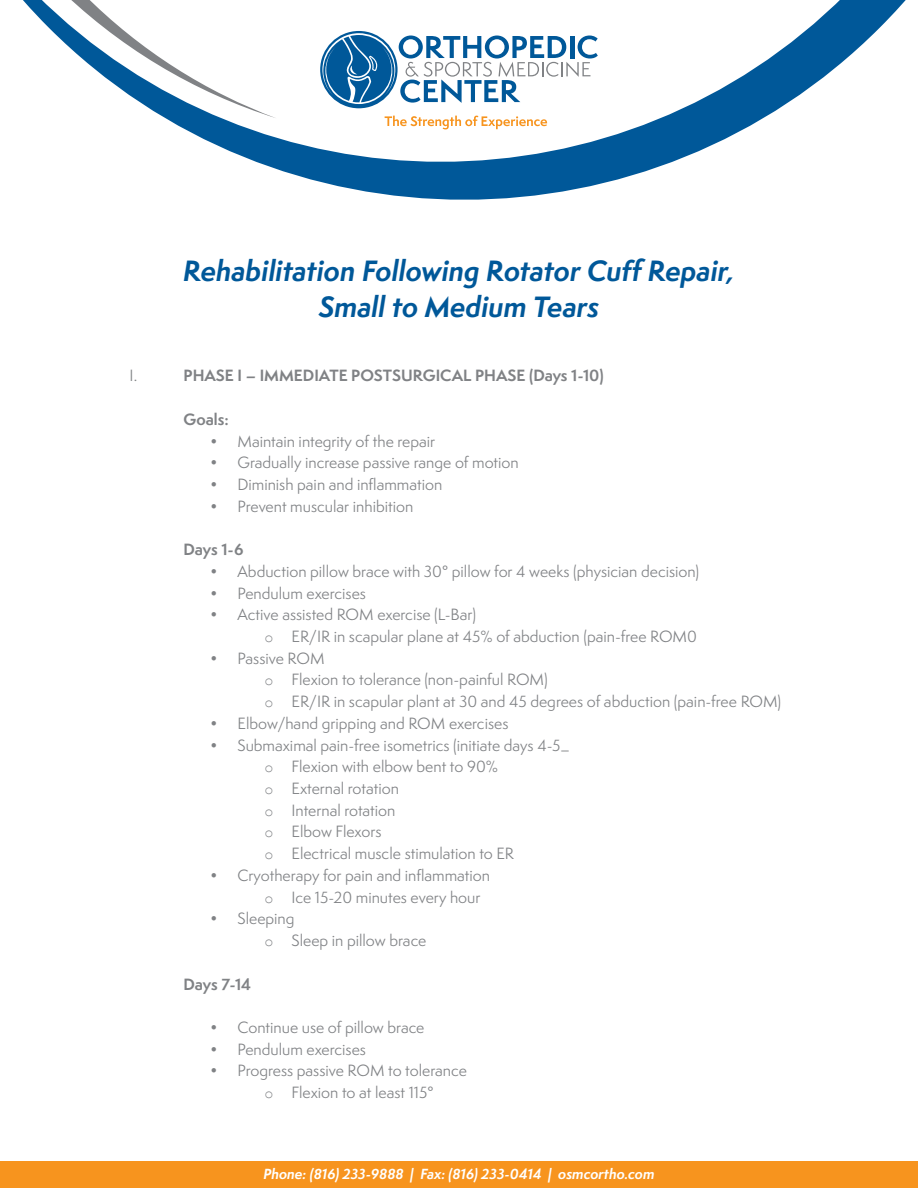
<style>
.page{position:relative;width:918px;height:1188px;background:#fff}
.page>*{position:absolute;margin:0;border:0;box-sizing:border-box;transform-origin:0 0}
.t1{font:italic 700 27px "Semplicita Pro";color:#005899}
.No_Spacing{font:15px "Semplicita Pro";color:#808285}
.No_Spacing-2{font:700 15px "Semplicita Pro";color:#808285}
.t2{font:italic 700 13.5px "Semplicita Pro";color:#fff}
.s1{font-family:"Courier New"}
</style>
<div class="page">
<div style="left:0;top:1161px;width:918px;height:27px;background:#f7941e"></div>
<svg style="left:23px;top:0;width:883px;height:200px"></svg>
<p class="t1" style="left:183px;top:251px;width:553px">Rehabilitation Following Rotator Cuff Repair,</p>
<p class="t1" style="left:319px;top:287px;width:282px">Small to Medium Tears</p>
<p class="No_Spacing" style="left:130px;top:365px;width:9px">I.</p>
<p class="No_Spacing-2" style="left:184px;top:364px;width:422px">PHASE I – IMMEDIATE POSTSURGICAL PHASE (Days 1-10)</p>
<p class="No_Spacing-2" style="left:184px;top:408px;width:47px">Goals:</p>
<p class="No_Spacing" style="left:211px;top:430px;width:226px">• Maintain integrity of the repair</p>
<p class="No_Spacing" style="left:211px;top:452px;width:310px">• Gradually increase passive range of motion</p>
<p class="No_Spacing" style="left:211px;top:474px;width:233px">• Diminish pain and inflammation</p>
<p class="No_Spacing" style="left:211px;top:495px;width:204px">• Prevent muscular inhibition</p>
<p class="No_Spacing-2" style="left:184px;top:538px;width:61px">Days 1-6</p>
<p class="No_Spacing" style="left:211px;top:561px;width:490px">• Abduction pillow brace with 30° pillow for 4 weeks (physician decision)</p>
<p class="No_Spacing" style="left:211px;top:582px;width:157px">• Pendulum exercises</p>
<p class="No_Spacing" style="left:211px;top:604px;width:267px">• Active assisted ROM exercise (L-Bar)</p>
<p class="No_Spacing" style="left:265px;top:626px;width:434px"><span class="s1">o</span> ER/IR in scapular plane at 45% of abduction (pain-free ROM0</p>
<p class="No_Spacing" style="left:211px;top:648px;width:115px">• Passive ROM</p>
<p class="No_Spacing" style="left:265px;top:669px;width:285px"><span class="s1">o</span> Flexion to tolerance (non-painful ROM)</p>
<p class="No_Spacing" style="left:265px;top:691px;width:518px"><span class="s1">o</span> ER/IR in scapular plant at 30 and 45 degrees of abduction (pain-free ROM)</p>
<p class="No_Spacing" style="left:211px;top:713px;width:299px">• Elbow/hand gripping and ROM exercises</p>
<p class="No_Spacing" style="left:211px;top:734px;width:361px">• Submaximal pain-free isometrics (initiate days 4-5_</p>
<p class="No_Spacing" style="left:265px;top:756px;width:235px"><span class="s1">o</span> Flexion with elbow bent to 90%</p>
<p class="No_Spacing" style="left:265px;top:778px;width:136px"><span class="s1">o</span> External rotation</p>
<p class="No_Spacing" style="left:265px;top:800px;width:132px"><span class="s1">o</span> Internal rotation</p>
<p class="No_Spacing" style="left:265px;top:821px;width:119px"><span class="s1">o</span> Elbow Flexors</p>
<p class="No_Spacing" style="left:265px;top:843px;width:251px"><span class="s1">o</span> Electrical muscle stimulation to ER</p>
<p class="No_Spacing" style="left:211px;top:865px;width:281px">• Cryotherapy for pain and inflammation</p>
<p class="No_Spacing" style="left:265px;top:886px;width:217px"><span class="s1">o</span> Ice 15-20 minutes every hour</p>
<p class="No_Spacing" style="left:211px;top:908px;width:85px">• Sleeping</p>
<p class="No_Spacing" style="left:265px;top:930px;width:163px"><span class="s1">o</span> Sleep in pillow brace</p>
<p class="No_Spacing-2" style="left:184px;top:973px;width:69px">Days 7-14</p>
<p class="No_Spacing" style="left:211px;top:1017px;width:215px">• Continue use of pillow brace</p>
<p class="No_Spacing" style="left:211px;top:1038px;width:157px">• Pendulum exercises</p>
<p class="No_Spacing" style="left:211px;top:1060px;width:258px">• Progress passive ROM to tolerance</p>
<p class="No_Spacing" style="left:265px;top:1082px;width:171px"><span class="s1">o</span> Flexion to at least 115°</p>
<p class="t2" style="left:264px;top:1164px;width:392px">Phone: (816) 233-9888 | Fax: (816) 233-0414 | osmcortho.com</p>
</div>
